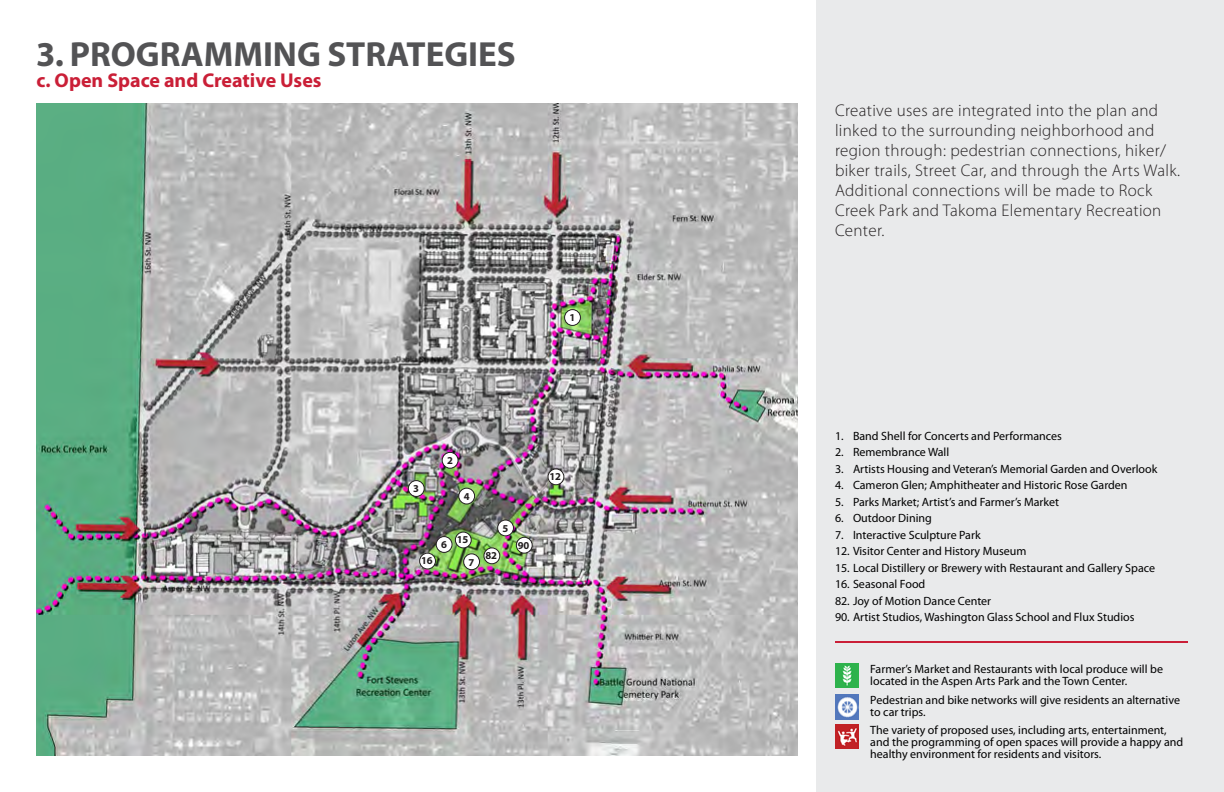
<style>
.page{position:relative;width:1224px;height:792px;background:#fff}
.page>*{position:absolute;margin:0;border:0;box-sizing:border-box;transform-origin:0 0}
.t1{font:700 35px "Myriad Pro";color:#535355}
.t2{font:700 20px "Myriad Pro";color:#ca1f37}
.t3{font:300 17px/20px "Myriad Pro";letter-spacing:.02em;color:#231f20}
.t4{font:12px/12px "Myriad Pro";color:#000}
.t5{font:700 10.6px "Myriad Pro";letter-spacing:-.02em;color:#231f20}
</style>
<div class="page">
<div style="left:816px;top:0;width:408px;height:792px;background:#e9eaeb"></div>
<img style="left:36px;top:104px;width:762px;height:652px">
<div style="left:565px;top:310px;width:15px;height:15px;background:#fff;border-radius:50%"></div>
<div style="left:564px;top:309px;width:17px;height:17px;border:1px solid #231f20;border-radius:50%"></div>
<div style="left:442px;top:452px;width:16px;height:16px;background:#fff;border-radius:50%"></div>
<div style="left:442px;top:452px;width:16px;height:17px;border:1px solid #231f20;border-radius:50%"></div>
<div style="left:408px;top:481px;width:16px;height:15px;background:#fff;border-radius:50%"></div>
<div style="left:408px;top:480px;width:17px;height:17px;border:1px solid #231f20;border-radius:50%"></div>
<div style="left:459px;top:488px;width:16px;height:16px;background:#fff;border-radius:50%"></div>
<div style="left:458px;top:488px;width:17px;height:16px;border:1px solid #231f20;border-radius:50%"></div>
<div style="left:498px;top:520px;width:15px;height:16px;background:#fff;border-radius:50%"></div>
<div style="left:497px;top:520px;width:17px;height:16px;border:1px solid #231f20;border-radius:50%"></div>
<div style="left:436px;top:537px;width:16px;height:15px;background:#fff;border-radius:50%"></div>
<div style="left:436px;top:536px;width:16px;height:17px;border:1px solid #231f20;border-radius:50%"></div>
<div style="left:464px;top:554px;width:16px;height:16px;background:#fff;border-radius:50%"></div>
<div style="left:463px;top:553px;width:17px;height:17px;border:1px solid #231f20;border-radius:50%"></div>
<div style="left:420px;top:553px;width:15px;height:16px;background:#fff;border-radius:50%"></div>
<div style="left:419px;top:553px;width:17px;height:16px;border:1px solid #231f20;border-radius:50%"></div>
<div style="left:455px;top:532px;width:16px;height:16px;background:#fff;border-radius:50%"></div>
<div style="left:455px;top:532px;width:17px;height:16px;border:1px solid #231f20;border-radius:50%"></div>
<div style="left:484px;top:548px;width:16px;height:16px;background:#fff;border-radius:50%"></div>
<div style="left:484px;top:548px;width:16px;height:16px;border:1px solid #231f20;border-radius:50%"></div>
<div style="left:516px;top:537px;width:16px;height:16px;background:#fff;border-radius:50%"></div>
<div style="left:516px;top:537px;width:17px;height:16px;border:1px solid #231f20;border-radius:50%"></div>
<div style="left:548px;top:469px;width:16px;height:16px;background:#fff;border-radius:50%"></div>
<div style="left:548px;top:469px;width:16px;height:16px;border:1px solid #231f20;border-radius:50%"></div>
<img style="left:835px;top:695px;width:23px;height:24px">
<img style="left:835px;top:664px;width:23px;height:24px">
<img style="left:835px;top:725px;width:23px;height:24px">
<hr style="left:835px;top:641px;width:353px;height:2px;background:#ca1f37">
<h1 class="t1" style="left:36px;top:32px;width:481px">3. PROGRAMMING STRATEGIES</h1>
<h2 class="t2" style="left:36px;top:67px;width:287px">c. Open Space and Creative Uses</h2>
<p class="t5" style="left:570px;top:311px;width:7px">1</p>
<p class="t5" style="left:413px;top:482px;width:7px">3</p>
<p class="t5" style="left:447px;top:454px;width:7px">2</p>
<p class="t5" style="left:464px;top:490px;width:7px">4</p>
<p class="t5" style="left:441px;top:538px;width:7px">6</p>
<p class="t5" style="left:457px;top:533px;width:13px">15</p>
<p class="t5" style="left:421px;top:554px;width:13px">16</p>
<p class="t5" style="left:469px;top:555px;width:7px">7</p>
<p class="t5" style="left:503px;top:521px;width:7px">5</p>
<p class="t5" style="left:486px;top:549px;width:13px">82</p>
<p class="t5" style="left:518px;top:538px;width:13px">90</p>
<p class="t5" style="left:550px;top:470px;width:13px">12</p>
<p class="t3" style="left:835px;top:101px;width:347px">Creative uses are integrated into the plan and linked to the surrounding neighborhood and region through: pedestrian connections, hiker/ biker trails, Street Car, and through the Arts Walk.<br>Additional connections will be made to Rock Creek Park and Takoma Elementary Recreation Center.</p>
<p class="t4" style="left:835px;top:430px;width:228px">1. Band Shell for Concerts and Performances</p>
<p class="t4" style="left:835px;top:446px;width:116px">2. Remembrance Wall</p>
<p class="t4" style="left:835px;top:463px;width:324px">3. Artists Housing and Veteran’s Memorial Garden and Overlook</p>
<p class="t4" style="left:835px;top:479px;width:294px">4. Cameron Glen; Amphitheater and Historic Rose Garden</p>
<p class="t4" style="left:835px;top:496px;width:226px">5. Parks Market; Artist’s and Farmer’s Market</p>
<p class="t4" style="left:835px;top:512px;width:98px">6. Outdoor Dining</p>
<p class="t4" style="left:835px;top:529px;width:147px">7. Interactive Sculpture Park</p>
<p class="t4" style="left:835px;top:545px;width:193px">12. Visitor Center and History Museum</p>
<p class="t4" style="left:835px;top:562px;width:322px">15. Local Distillery or Brewery with Restaurant and Gallery Space</p>
<p class="t4" style="left:835px;top:578px;width:92px">16. Seasonal Food</p>
<p class="t4" style="left:835px;top:595px;width:158px">82. Joy of Motion Dance Center</p>
<p class="t4" style="left:835px;top:611px;width:301px">90. Artist Studios, Washington Glass School and Flux Studios</p>
<p class="t4" style="left:870px;top:663px;width:294px">Farmer’s Market and Restaurants with local produce will be located in the Aspen Arts Park and the Town Center.</p>
<p class="t4" style="left:870px;top:724px;width:315px">The variety of proposed uses, including arts, entertainment, and the programming of open spaces will provide a happy and healthy environment for residents and visitors.</p>
<p class="t4" style="left:870px;top:694px;width:311px">Pedestrian and bike networks will give residents an alternative to car trips.</p>
</div>
